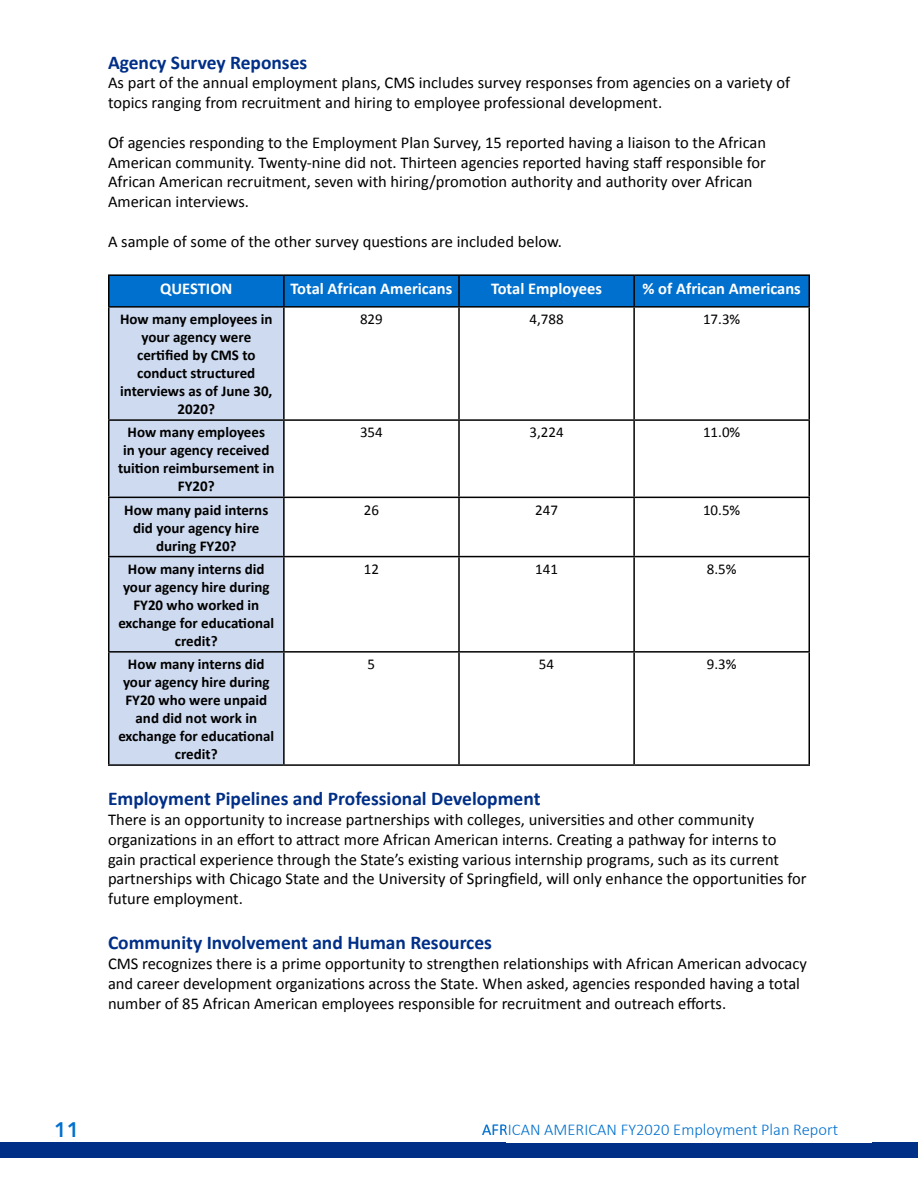
<style>
.page{position:relative;width:918px;height:1188px;background:#fff}
.page>*{position:absolute;margin:0;border:0;box-sizing:border-box;transform-origin:0 0}
.t1{font:600 21px "Avenir Next";color:#0070ce}
.t2{font:700 19.5px "Calibri";color:#002f87}
.t3{font:16.5px/19.8px "Calibri";color:#000}
.t4{font:700 16.5px "Calibri";color:#fff}
.t5{font:300 16.5px "Calibri";color:#0070ce}
.t6{font:700 15px/18px "Calibri";color:#000;text-align:center}
.t7{font:15px "Calibri";color:#000}
.t8{font:200 15px "Avenir Next";color:#0070ce}
</style>
<div class="page">
<div style="left:0;top:1142px;width:918px;height:15px;background:#002f87"></div>
<div style="left:110px;top:276px;width:698px;height:30px;background:#0070ce"></div>
<div style="left:110px;top:308px;width:173px;height:456px;background:#cedaef"></div>
<hr style="left:108px;top:274px;width:176px;height:2px;background:#000">
<hr style="left:108px;top:276px;width:2px;height:30px;background:#000">
<hr style="left:284px;top:274px;width:175px;height:2px;background:#000">
<hr style="left:283px;top:276px;width:2px;height:30px;background:#000">
<hr style="left:459px;top:274px;width:175px;height:2px;background:#000">
<hr style="left:458px;top:276px;width:2px;height:30px;background:#000">
<hr style="left:634px;top:274px;width:176px;height:2px;background:#000">
<hr style="left:633px;top:276px;width:2px;height:30px;background:#000">
<hr style="left:808px;top:276px;width:2px;height:30px;background:#000">
<hr style="left:108px;top:306px;width:176px;height:2px;background:#000">
<hr style="left:108px;top:308px;width:2px;height:111px;background:#000">
<hr style="left:284px;top:306px;width:175px;height:2px;background:#000">
<hr style="left:283px;top:308px;width:2px;height:111px;background:#000">
<hr style="left:459px;top:306px;width:175px;height:2px;background:#000">
<hr style="left:458px;top:308px;width:2px;height:111px;background:#000">
<hr style="left:634px;top:306px;width:176px;height:2px;background:#000">
<hr style="left:633px;top:308px;width:2px;height:111px;background:#000">
<hr style="left:808px;top:308px;width:2px;height:111px;background:#000">
<hr style="left:108px;top:419px;width:176px;height:2px;background:#000">
<hr style="left:108px;top:421px;width:2px;height:76px;background:#000">
<hr style="left:284px;top:419px;width:175px;height:2px;background:#000">
<hr style="left:283px;top:421px;width:2px;height:76px;background:#000">
<hr style="left:459px;top:419px;width:175px;height:2px;background:#000">
<hr style="left:458px;top:421px;width:2px;height:76px;background:#000">
<hr style="left:634px;top:419px;width:176px;height:2px;background:#000">
<hr style="left:633px;top:421px;width:2px;height:76px;background:#000">
<hr style="left:808px;top:421px;width:2px;height:76px;background:#000">
<hr style="left:108px;top:497px;width:176px;height:1px;background:#000">
<hr style="left:108px;top:498px;width:2px;height:58px;background:#000">
<hr style="left:284px;top:497px;width:175px;height:1px;background:#000">
<hr style="left:283px;top:498px;width:2px;height:58px;background:#000">
<hr style="left:459px;top:497px;width:175px;height:1px;background:#000">
<hr style="left:458px;top:498px;width:2px;height:58px;background:#000">
<hr style="left:634px;top:497px;width:176px;height:1px;background:#000">
<hr style="left:633px;top:498px;width:2px;height:58px;background:#000">
<hr style="left:808px;top:498px;width:2px;height:58px;background:#000">
<hr style="left:108px;top:556px;width:176px;height:1px;background:#000">
<hr style="left:108px;top:557px;width:2px;height:94px;background:#000">
<hr style="left:284px;top:556px;width:175px;height:1px;background:#000">
<hr style="left:283px;top:557px;width:2px;height:94px;background:#000">
<hr style="left:459px;top:556px;width:175px;height:1px;background:#000">
<hr style="left:458px;top:557px;width:2px;height:94px;background:#000">
<hr style="left:634px;top:556px;width:176px;height:1px;background:#000">
<hr style="left:633px;top:557px;width:2px;height:94px;background:#000">
<hr style="left:808px;top:557px;width:2px;height:94px;background:#000">
<hr style="left:108px;top:651px;width:176px;height:2px;background:#000">
<hr style="left:108px;top:653px;width:2px;height:111px;background:#000">
<hr style="left:284px;top:651px;width:175px;height:2px;background:#000">
<hr style="left:283px;top:653px;width:2px;height:111px;background:#000">
<hr style="left:459px;top:651px;width:175px;height:2px;background:#000">
<hr style="left:458px;top:653px;width:2px;height:111px;background:#000">
<hr style="left:634px;top:651px;width:176px;height:2px;background:#000">
<hr style="left:633px;top:653px;width:2px;height:111px;background:#000">
<hr style="left:808px;top:653px;width:2px;height:111px;background:#000">
<hr style="left:108px;top:764px;width:176px;height:2px;background:#000">
<hr style="left:284px;top:764px;width:175px;height:2px;background:#000">
<hr style="left:459px;top:764px;width:175px;height:2px;background:#000">
<hr style="left:634px;top:764px;width:176px;height:2px;background:#000">
<p class="t2" style="left:108px;top:50px;width:201px">Agency Survey Reponses</p>
<p class="t3" style="left:108px;top:73px;width:684px">As part of the annual employment plans, CMS includes survey responses from agencies on a variety of topics ranging from recruitment and hiring to employee professional development.</p>
<p class="t3" style="left:108px;top:133px;width:660px">Of agencies responding to the Employment Plan Survey, 15 reported having a liaison to the African American community. Twenty-nine did not. Thirteen agencies reported having staff responsible for African American recruitment, seven with hiring/promotion authority and authority over African American interviews.</p>
<p class="t3" style="left:108px;top:232px;width:456px">A sample of some of the other survey questions are included below.</p>
<p class="t4" style="left:160px;top:278px;width:74px">QUESTION</p>
<p class="t4" style="left:291px;top:278px;width:163px">Total African Americans</p>
<p class="t4" style="left:491px;top:278px;width:113px">Total Employees</p>
<p class="t4" style="left:643px;top:278px;width:160px">% of African Americans</p>
<p class="t6" style="left:120px;top:310px;width:154px">How many employees in your agency were</p>
<p class="t6" style="left:120px;top:346px;width:154px">certified by CMS to conduct structured interviews as of June 30,<br>2020?</p>
<p class="t7" style="left:360px;top:310px;width:24px">829</p>
<p class="t7" style="left:529px;top:310px;width:36px">4,788</p>
<p class="t7" style="left:703px;top:310px;width:39px">17.3%</p>
<p class="t6" style="left:118px;top:423px;width:158px">How many employees<br>in your agency received tuition reimbursement in<br>FY20?</p>
<p class="t7" style="left:360px;top:423px;width:24px">354</p>
<p class="t7" style="left:529px;top:423px;width:36px">3,224</p>
<p class="t7" style="left:703px;top:423px;width:39px">11.0%</p>
<p class="t6" style="left:124px;top:501px;width:146px">How many paid interns did your agency hire during FY20?</p>
<p class="t7" style="left:364px;top:500px;width:17px">26</p>
<p class="t7" style="left:535px;top:500px;width:24px">247</p>
<p class="t7" style="left:703px;top:500px;width:39px">10.5%</p>
<p class="t6" style="left:118px;top:560px;width:157px">How many interns did your agency hire during<br>FY20 who worked in exchange for educational credit?</p>
<p class="t7" style="left:364px;top:559px;width:17px">12</p>
<p class="t7" style="left:535px;top:559px;width:24px">141</p>
<p class="t7" style="left:707px;top:559px;width:31px">8.5%</p>
<p class="t6" style="left:118px;top:655px;width:157px">How many interns did your agency hire during<br>FY20 who were unpaid and did not work in exchange for educational credit?</p>
<p class="t7" style="left:368px;top:655px;width:9px">5</p>
<p class="t7" style="left:539px;top:655px;width:17px">54</p>
<p class="t7" style="left:707px;top:655px;width:31px">9.3%</p>
<p class="t2" style="left:108px;top:786px;width:434px">Employment Pipelines and Professional Development</p>
<p class="t3" style="left:108px;top:810px;width:700px">There is an opportunity to increase partnerships with colleges, universities and other community organizations in an effort to attract more African American interns. Creating a pathway for interns to gain practical experience through the State’s existing various internship programs, such as its current partnerships with Chicago State and the University of Springfield, will only enhance the opportunities for future employment.</p>
<p class="t2" style="left:108px;top:930px;width:386px">Community Involvement and Human Resources</p>
<p class="t3" style="left:108px;top:954px;width:700px">CMS recognizes there is a prime opportunity to strengthen relationships with African American advocacy</p>
<p class="t3" style="left:108px;top:973px;width:694px">and career development organizations across the State. When asked, agencies responded having a total</p>
<p class="t3" style="left:108px;top:993px;width:620px">number of 85 African American employees responsible for recruitment and outreach efforts.</p>
<p class="t1" style="left:54px;top:1112px;width:27px">11</p>
<p class="t8" style="left:520px;top:1116px;width:345px">HISPANIC/LATINX FY2020 Employment Plan Report</p>
<p class="t5" style="left:541px;top:1120px;width:7px">/</p>
<p class="t5" style="left:482px;top:1120px;width:357px">AFRICAN AMERICAN FY2020 Employment Plan Report</p>
</div>
